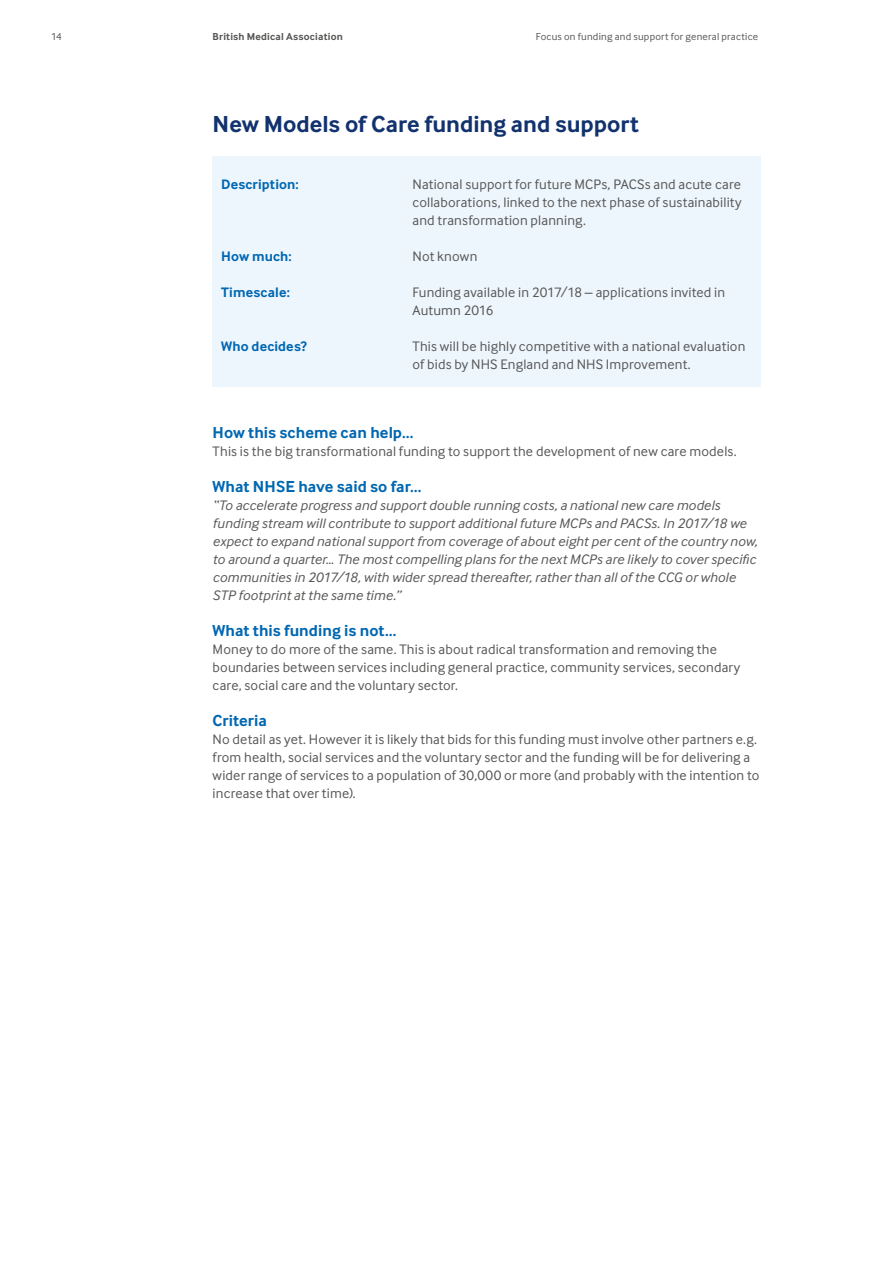
<style>
.page{position:relative;width:893px;height:1263px;background:#fff}
.page>*{position:absolute;margin:0;border:0;box-sizing:border-box;transform-origin:0 0}
.t1{font:700 24px "Inter Face";color:#12326e}
.t2{font:700 16.5px "Inter Face";color:#0067b1}
.t3{font:14.25px/18px "Inter Face";letter-spacing:.01em;color:#575756}
.t4{font:italic 14.25px/18px "Inter Face";letter-spacing:.01em;color:#575756}
.t5{font:700 14.25px "Inter Face";letter-spacing:.01em;color:#0067b1}
.t6{font:10.5px "Inter Face";letter-spacing:.025em;color:#575756}
.t7{font:700 10.5px "Inter Face";letter-spacing:.02em;color:#575756}
</style>
<div class="page">
<div style="left:213px;top:156px;width:548px;height:230px;background:#eef6fd"></div>
<p class="t6" style="left:51px;top:31px;width:12px">14</p>
<p class="t7" style="left:213px;top:30px;width:132px">British Medical Association</p>
<p class="t6" style="left:536px;top:31px;width:224px">Focus on funding and support for general practice</p>
<h1 class="t1" style="left:213px;top:110px;width:428px">New Models of Care funding and support</h1>
<p class="t5" style="left:221px;top:176px;width:79px">Description:</p>
<p class="t3" style="left:412px;top:175px;width:331px;text-align:justify">National support for future MCPs, PACSs and acute care collaborations, linked to the next phase of sustainability and transformation planning.</p>
<p class="t5" style="left:221px;top:248px;width:72px">How much:</p>
<p class="t3" style="left:412px;top:247px;width:66px">Not known</p>
<p class="t5" style="left:221px;top:284px;width:70px">Timescale:</p>
<p class="t3" style="left:412px;top:283px;width:314px">Funding available in 2017/18 – applications invited in<br>Autumn 2016</p>
<p class="t5" style="left:221px;top:338px;width:87px">Who decides?</p>
<p class="t3" style="left:412px;top:337px;width:334px">This will be highly competitive with a national evaluation of bids by NHS England and NHS Improvement.</p>
<p class="t2" style="left:213px;top:423px;width:202px">How this scheme can help…</p>
<p class="t3" style="left:213px;top:442px;width:526px">This is the big transformational funding to support the development of new care models.</p>
<p class="t2" style="left:213px;top:477px;width:210px">What NHSE have said so far…</p>
<p class="t4" style="left:213px;top:496px;width:546px">“To accelerate progress and support double running costs, a national new care models funding stream will contribute to support additional future MCPs and PACSs. In 2017/18 we expect to expand national support from coverage of about eight per cent of the country now, to around a quarter… The most compelling plans for the next MCPs are likely to cover specific communities in 2017/18, with wider spread thereafter, rather than all of the CCG or whole STP footprint at the same time.”</p>
<p class="t2" style="left:213px;top:621px;width:185px">What this funding is not…</p>
<p class="t3" style="left:213px;top:640px;width:529px">Money to do more of the same. This is about radical transformation and removing the boundaries between services including general practice, community services, secondary care, social care and the voluntary sector.</p>
<p class="t2" style="left:213px;top:711px;width:56px">Criteria</p>
<p class="t3" style="left:213px;top:730px;width:548px">No detail as yet. However it is likely that bids for this funding must involve other partners e.g. from health, social services and the voluntary sector and the funding will be for delivering a wider range of services to a population of 30,000 or more (and probably with the intention to increase that over time).</p>
</div>
